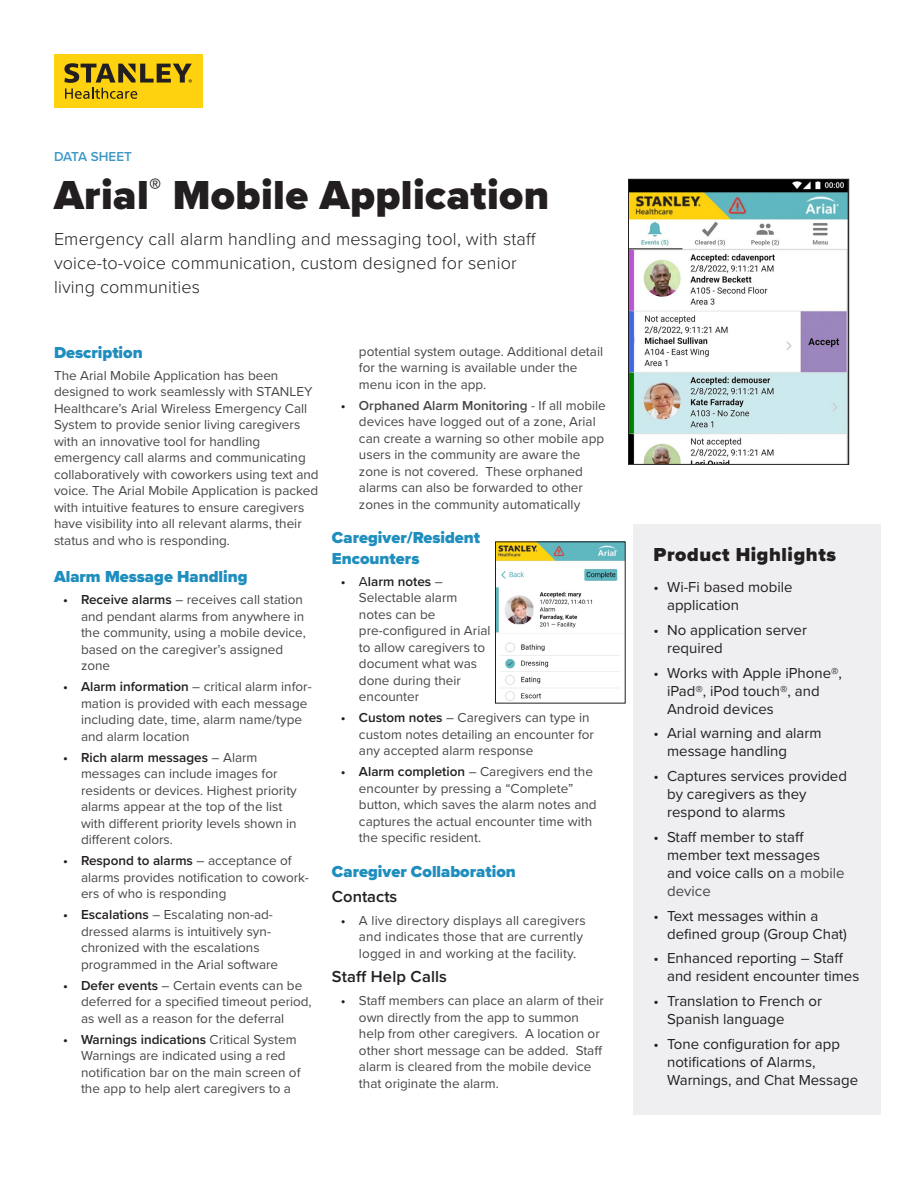
<style>
.page{position:relative;width:918px;height:1188px;background:#fff}
.page>*{position:absolute;margin:0;border:0;box-sizing:border-box;transform-origin:0 0}
.t1{font:900 42px "Proxima Nova";letter-spacing:.01em;color:#231f20}
.Product_Highlights{font:900 19.5px "Proxima Nova";letter-spacing:.03em;color:#231f20}
.t2{font:300 18px/24px "Proxima Nova";letter-spacing:.01em;color:#231f20}
.HeadLev2{font:900 16.5px/21px "Proxima Nova";color:#1f8ebe}
.HeadLev3{font:600 16.5px "Proxima Nova";letter-spacing:.01em;color:#231f20}
.t3{font:15px/18px "Proxima Nova";color:#231f20}
.BodyDataSheet{font:13.5px/16.5px "Proxima Nova";color:#454647}
.t4{font:600 13.5px "Proxima Nova";color:#3e98c4}
.s1{font-weight:600;color:#231f20}
.s2{font-weight:600}
.s3{color:#231f20}
.s4{color:#454647}
</style>
<div class="page">
<div style="left:54px;top:54px;width:149px;height:54px;background:#fed20e"></div>
<svg style="left:64px;top:63px;width:128px;height:36px"></svg>
<img style="left:630px;top:181px;width:217px;height:282px">
<div style="left:628px;top:179px;width:221px;height:286px;border:1px solid #231f20"></div>
<div style="left:633px;top:525px;width:248px;height:590px;background:#efeff2"></div>
<img style="left:497px;top:543px;width:127px;height:158px">
<div style="left:495px;top:541px;width:131px;height:163px;border:1px solid #231f20"></div>
<p class="t4" style="left:54px;top:146px;width:79px">DATA SHEET</p>
<h1 class="t1" style="left:54px;top:164px;width:497px">Arial<sup>®</sup> Mobile Application</h1>
<h3 class="t2" style="left:54px;top:226px;width:484px">Emergency call alarm handling and messaging tool, with staff voice-to-voice communication, custom designed for senior living communities</h3>
<p class="HeadLev2" style="left:54px;top:342px;width:90px">Description</p>
<p class="BodyDataSheet" style="left:54px;top:366px;width:266px">The Arial Mobile Application has been designed to work seamlessly with STANLEY Healthcare’s Arial Wireless Emergency Call System to provide senior living caregivers with an innovative tool for handling emergency call alarms and communicating collaboratively with coworkers using text and voice. The Arial Mobile Application is packed with intuitive features to ensure caregivers have visibility into all relevant alarms, their status and who is responding.</p>
<p class="HeadLev2" style="left:54px;top:566px;width:195px">Alarm Message Handling</p>
<p class="BodyDataSheet" style="left:81px;top:591px;width:226px;text-indent:-18px"><span class="s1">• Receive alarms</span> – receives call station and pendant alarms from anywhere in the community, using a mobile device, based on the caregiver’s assigned zone</p>
<p class="BodyDataSheet" style="left:81px;top:678px;width:232px;text-indent:-18px"><span class="s1">• Alarm information</span> – critical alarm infor&shy;mation is provided with each message including date, time, alarm name/type and alarm location</p>
<p class="BodyDataSheet" style="left:81px;top:748px;width:217px;text-indent:-18px"><span class="s1">• Rich alarm messages</span> – Alarm messages can include images for residents or devices. Highest priority alarms appear at the top of the list with different priority levels shown in different colors.</p>
<p class="BodyDataSheet" style="left:81px;top:852px;width:229px;text-indent:-18px"><span class="s1">• Respond to alarms</span> – acceptance of alarms provides notification to cowork&shy;ers of who is responding</p>
<p class="BodyDataSheet" style="left:81px;top:906px;width:199px;text-indent:-18px"><span class="s1">• Escalations</span> – Escalating non-ad&shy;dressed alarms is intuitively syn&shy;chronized with the escalations programmed in the Arial software</p>
<p class="BodyDataSheet" style="left:81px;top:976px;width:232px;text-indent:-18px"><span class="s1">• Defer events</span> – Certain events can be deferred for a specified timeout period, as well as a reason for the deferral</p>
<p class="BodyDataSheet" style="left:81px;top:1030px;width:221px;text-indent:-18px"><span class="s1">• Warnings indications</span> Critical System Warnings are indicated using a red notification bar on the main screen of the app to help alert caregivers to a</p>
<p class="BodyDataSheet" style="left:359px;top:342px;width:246px">potential system outage. Additional detail for the warning is available under the menu icon in the app.</p>
<p class="BodyDataSheet" style="left:359px;top:396px;width:248px;text-indent:-18px"><span class="s1">•</span> <span class="s2">Orphaned Alarm Monitoring</span> - If all mobile devices have logged out of a zone, Arial can create a warning so other mobile app users in the community are aware the zone is not covered. These orphaned alarms can also be forwarded to other zones in the community automatically</p>
<p class="HeadLev2" style="left:332px;top:527px;width:150px">Caregiver/Resident<br>Encounters</p>
<p class="BodyDataSheet" style="left:359px;top:573px;width:133px;text-indent:-18px"><span class="s1">•</span> <span class="s3">A</span><span class="s1">larm notes</span> –<br>Selectable alarm notes can be pre-configured in Arial to allow caregivers to document what was done during their encounter</p>
<p class="BodyDataSheet" style="left:359px;top:709px;width:237px;text-indent:-18px"><span class="s1">• Custom notes</span> – Caregivers can type in custom notes detailing an encounter for any accepted alarm response</p>
<p class="BodyDataSheet" style="left:359px;top:763px;width:239px;text-indent:-18px"><span class="s1">• Alarm completion</span> – Caregivers end the encounter by pressing a “Complete” button, which saves the alarm notes and captures the actual encounter time with the specific resident.</p>
<p class="HeadLev2" style="left:332px;top:861px;width:185px">Caregiver Collaboration</p>
<p class="HeadLev3" style="left:332px;top:884px;width:67px">Contacts</p>
<p class="BodyDataSheet" style="left:359px;top:912px;width:228px;text-indent:-18px"><span class="s1">•</span> A live directory displays all caregivers and indicates those that are currently logged in and working at the facility.</p>
<p class="HeadLev3" style="left:332px;top:964px;width:117px">Staff Help Calls</p>
<p class="BodyDataSheet" style="left:359px;top:992px;width:246px;text-indent:-18px"><span class="s1">•</span> Staff members can place an alarm of their own directly from the app to summon help from other caregivers. A location or other short message can be added. Staff alarm is cleared from the mobile device that originate the alarm.</p>
<p class="Product_Highlights" style="left:654px;top:539px;width:184px">Product Highlights</p>
<p class="t3" style="left:667px;top:577px;width:127px;text-indent:-14px">• Wi-Fi based mobile application</p>
<p class="t3" style="left:667px;top:620px;width:141px;text-indent:-14px">• No application server required</p>
<p class="t3" style="left:667px;top:663px;width:176px;text-indent:-14px">• Works with Apple iPhone®, iPad®, iPod touch®, and<br>Android devices</p>
<p class="t3" style="left:667px;top:724px;width:156px;text-indent:-14px">• Arial warning and alarm message handling</p>
<p class="t3" style="left:667px;top:766px;width:181px;text-indent:-14px">• Captures services provided by caregivers as they respond to alarms</p>
<p class="t3" style="left:667px;top:827px;width:179px;text-indent:-14px">• Staff member to staff member text messages and voice calls on <span class="s4">a mobile device</span></p>
<p class="t3" style="left:667px;top:906px;width:181px;text-indent:-14px">• Text messages within a defined group (Group Chat)</p>
<p class="t3" style="left:667px;top:949px;width:194px;text-indent:-14px">• Enhanced reporting – Staff and resident encounter times</p>
<p class="t3" style="left:667px;top:991px;width:157px;text-indent:-14px">• Translation to French or<br>Spanish language</p>
<p class="t3" style="left:667px;top:1034px;width:193px;text-indent:-14px">• Tone configuration for app notifications of Alarms,<br>Warnings, and Chat Message</p>
</div>
